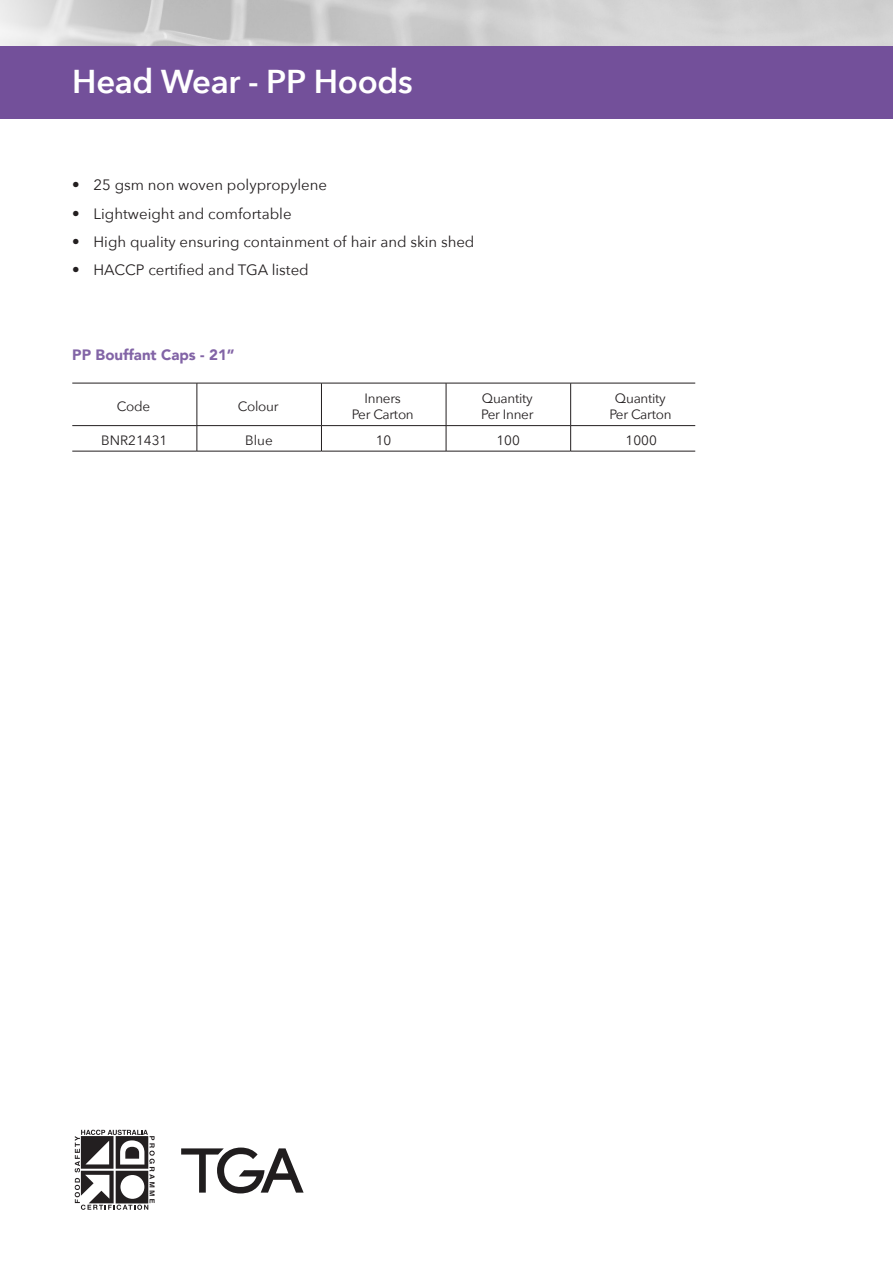
<style>
.page{position:relative;width:893px;height:1263px;background:#fff}
.page>*{position:absolute;margin:0;border:0;box-sizing:border-box;transform-origin:0 0}
.t1{font:600 33px "Avenir Next";letter-spacing:-.01em;color:#fff}
.t2{font:15px "Avenir Next";color:#231f20}
.t3{font:900 15px "Avenir";color:#8264a6}
.t4{font:13.5px/15.8px "Avenir Next";letter-spacing:-.02em;color:#231f20;text-align:center}
.t5{font:13.5px "Avenir Next";color:#231f20}
.s1{font-family:"Helvetica";font-weight:300}
</style>
<div class="page">
<img style="left:0;top:0;width:893px;height:47px">
<div style="left:0;top:47px;width:893px;height:72px;background:#73509a"></div>
<hr style="left:72px;top:383px;width:125px;height:1px;background:#231f20">
<hr style="left:197px;top:383px;width:124px;height:1px;background:#231f20">
<hr style="left:197px;top:383px;width:1px;height:42px;background:#231f20">
<hr style="left:321px;top:383px;width:125px;height:1px;background:#231f20">
<hr style="left:321px;top:383px;width:1px;height:42px;background:#231f20">
<hr style="left:446px;top:383px;width:125px;height:1px;background:#231f20">
<hr style="left:446px;top:383px;width:1px;height:42px;background:#231f20">
<hr style="left:571px;top:383px;width:124px;height:1px;background:#231f20">
<hr style="left:570px;top:383px;width:1px;height:42px;background:#231f20">
<hr style="left:72px;top:425px;width:125px;height:1px;background:#231f20">
<hr style="left:197px;top:425px;width:124px;height:1px;background:#231f20">
<svg style="left:197px;top:426px;width:1px;height:25px"></svg>
<hr style="left:321px;top:425px;width:125px;height:1px;background:#231f20">
<svg style="left:321px;top:426px;width:1px;height:25px"></svg>
<hr style="left:446px;top:425px;width:125px;height:1px;background:#231f20">
<svg style="left:446px;top:426px;width:1px;height:25px"></svg>
<hr style="left:571px;top:425px;width:124px;height:1px;background:#231f20">
<svg style="left:570px;top:426px;width:1px;height:25px"></svg>
<hr style="left:72px;top:451px;width:125px;height:1px;background:#231f20">
<hr style="left:197px;top:451px;width:124px;height:1px;background:#231f20">
<hr style="left:321px;top:451px;width:125px;height:1px;background:#231f20">
<hr style="left:446px;top:451px;width:125px;height:1px;background:#231f20">
<hr style="left:571px;top:451px;width:124px;height:1px;background:#231f20">
<svg style="left:75px;top:1130px;width:80px;height:80px"></svg>
<svg style="left:181px;top:1147px;width:123px;height:46px"></svg>
<h1 class="t1" style="left:72px;top:53px;width:342px">Head Wear - PP Hoods</h1>
<p class="t2" style="left:72px;top:173px;width:256px"><span class="s1">•</span> 25 gsm non woven polypropylene</p>
<p class="t2" style="left:72px;top:201px;width:221px"><span class="s1">•</span> Lightweight and comfortable</p>
<p class="t2" style="left:72px;top:229px;width:404px"><span class="s1">•</span> High quality ensuring containment of hair and skin shed</p>
<p class="t2" style="left:72px;top:257px;width:238px"><span class="s1">•</span> HACCP certified and TGA listed</p>
<p class="t3" style="left:72px;top:342px;width:164px">PP Bouffant Caps - 21”</p>
<p class="t4" style="left:117px;top:398px;width:35px">Code</p>
<p class="t4" style="left:238px;top:398px;width:42px">Colour</p>
<p class="t4" style="left:352px;top:390px;width:64px">Inners<br>Per Carton</p>
<p class="t4" style="left:481px;top:390px;width:54px;text-align:left">Quantity<br>Per Inner</p>
<p class="t4" style="left:609px;top:390px;width:64px">Quantity<br>Per Carton</p>
<p class="t5" style="left:101px;top:429px;width:68px">BNR21431</p>
<p class="t4" style="left:245px;top:432px;width:29px">Blue</p>
<p class="t4" style="left:376px;top:432px;width:17px">10</p>
<p class="t4" style="left:496px;top:432px;width:25px">100</p>
<p class="t4" style="left:626px;top:432px;width:33px">1000</p>
</div>
